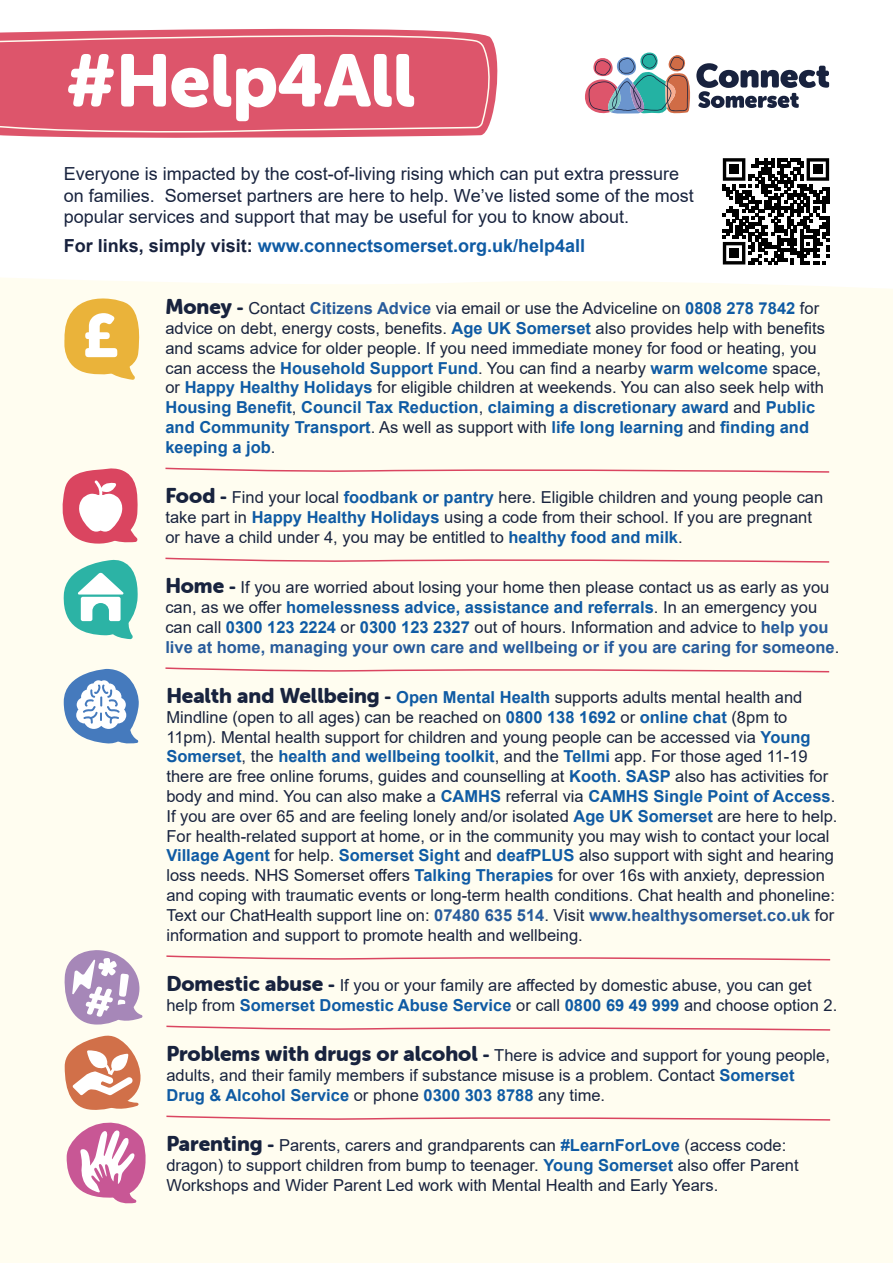
<style>
.page{position:relative;width:893px;height:1263px;background:#fff}
.page>*{position:absolute;margin:0;border:0;box-sizing:border-box;transform-origin:0 0}
.t1{font:73.5px "Museo Sans Rounded 900";color:#fff}
.t2{font:18px/21.6px "Arial";color:#18233e}
.t3{font:700 18px "Arial";color:#0f5ba4}
.t4{font:16.5px/19.8px "Arial";color:#18233e}
.s1{color:#18223e}
.s2{font-family:"Museo Sans Rounded 900";font-size:21px}
.s3{font-family:"Museo Sans Rounded 900";font-size:18px}
.s4{font-weight:700;color:#275b9b}
.s5{font-weight:700;color:#0f5ba4}
.s6{color:#17233d}
</style>
<div class="page">
<div style="left:0;top:278px;width:893px;height:985px;background:#fffdf0"></div>
<svg style="left:0;top:28px;width:498px;height:110px"></svg>
<svg style="left:585px;top:52px;width:244px;height:62px"></svg>
<div style="left:0;top:29px;width:494px;height:105px;background:#dd556b"></div>
<svg style="left:63px;top:949px;width:80px;height:75px"></svg>
<svg style="left:61px;top:290px;width:81px;height:90px"></svg>
<svg style="left:59px;top:468px;width:79px;height:79px"></svg>
<svg style="left:62px;top:560px;width:76px;height:79px"></svg>
<svg style="left:65px;top:1035px;width:76px;height:76px"></svg>
<svg style="left:66px;top:1118px;width:88px;height:86px"></svg>
<svg style="left:64px;top:669px;width:75px;height:76px"></svg>
<svg style="left:164px;top:467px;width:667px;height:6px"></svg>
<svg style="left:164px;top:557px;width:667px;height:6px"></svg>
<svg style="left:165px;top:1115px;width:667px;height:6px"></svg>
<svg style="left:164px;top:667px;width:667px;height:6px"></svg>
<svg style="left:165px;top:955px;width:667px;height:6px"></svg>
<svg style="left:165px;top:1025px;width:667px;height:6px"></svg>
<svg style="left:723px;top:158px;width:106px;height:106px"></svg>
<div style="left:729px;top:165px;width:10px;height:9px;background:#000"></div>
<div style="left:813px;top:165px;width:10px;height:9px;background:#000"></div>
<div style="left:729px;top:248px;width:10px;height:10px;background:#000"></div>
<p class="t1" style="left:66px;top:39px;width:351px">#Help4All</p>
<p class="t2" style="left:64px;top:163px;width:631px">Everyone is impacted by the cost-of-living rising which can put extra pressure on families. Somerset partners are here to help. We’ve listed some of the most popular services and support that may be useful for you to know about.</p>
<p class="t3" style="left:64px;top:233px;width:523px"><span class="s1">For links, simply visit:</span> www.connectsomerset.org.uk/help4all</p>
<p class="t4" style="left:165px;top:298px;width:661px"><span class="s2">Money</span> <span class="s3">-</span> Contact <span class="s4">Citizens Advice</span> via email or use the Adviceline on <span class="s5">0808 278 7842</span> for advice on debt, energy costs, benefits. <span class="s5">Age UK Somerset</span> <span class="s6">also provides help with benefits and scams advice for older people.</span> If you need immediate money for food or heating, you can access the <span class="s5">Household Support Fund</span>. You can find a nearby <span class="s5">warm welcome</span> space, or <span class="s5">Happy Healthy Holidays</span> for eligible children at weekends. You can also seek help with <span class="s5">Housing Benefit</span>, <span class="s5">Council Tax Reduction</span>, <span class="s5">claiming a discretionary award</span> and <span class="s5">Public and Community Transport</span>. As well as support with <span class="s5">life long learning</span> and <span class="s5">finding and keeping a job</span>.</p>
<p class="t4" style="left:165px;top:487px;width:659px"><span class="s2">Food</span> <span class="s3">-</span> Find your local <span class="s5">foodbank or pantry</span> here. Eligible children and young people can take part in <span class="s5">Happy Healthy Holidays</span> using a code from their school. If you are pregnant or have a child under 4, you may be entitled to <span class="s5">healthy food and milk</span>.</p>
<p class="t4" style="left:165px;top:577px;width:675px"><span class="s2">Home</span> <span class="s3">-</span> If you are worried about losing your home then please contact us as early as you can, as we offer <span class="s5">homelessness advice, assistance and referrals</span>. In an emergency you can call <span class="s5">0300 123 2224</span> or <span class="s5">0300 123 2327</span> out of hours. Information and advice to <span class="s4">help you live at home, managing your own care and wellbeing or if you are caring for someone</span>.</p>
<p class="t4" style="left:166px;top:687px;width:673px"><span class="s2">Health and Wellbeing</span> <span class="s3">-</span> <span class="s5">Open Mental Health</span> supports adults mental health and Mindline (open to all ages) can be reached on <span class="s5">0800 138 1692</span> or <span class="s5">online chat</span> (8pm to 11pm). Mental health support for children and young people can be accessed via <span class="s5">Young Somerset</span>, the <span class="s5">health and wellbeing toolkit</span>, and the <span class="s5">Tellmi</span> app. For those aged 11-19 there are free online forums, guides and counselling at <span class="s5">Kooth</span>. <span class="s5">SASP</span> also has activities for body and mind. You can also make a <span class="s5">CAMHS</span> referral via <span class="s5">CAMHS Single Point of Access</span>.<br>If you are over 65 and are feeling lonely and/or isolated <span class="s5">Age UK Somerset</span> are here to help.<br>For health-related support at home, or in the community you may wish to contact your local <span class="s5">Village Agent</span> for help. <span class="s5">Somerset Sight</span> and <span class="s5">deafPLUS</span> also support with sight and hearing loss needs. NHS Somerset offers <span class="s5">Talking Therapies</span> for over 16s with anxiety, depression and coping with traumatic events or long-term health conditions. Chat health and phoneline:<br>Text our ChatHealth support line on: <span class="s4">07480 635 514</span><span class="s1">. Visit</span> <span class="s4">www.healthysomerset.co.uk</span> <span class="s1">for information and support to promote health and wellbeing.</span></p>
<p class="t4" style="left:166px;top:975px;width:672px"><span class="s2">Domestic abuse</span> <span class="s3">-</span> If you or your family are affected by domestic abuse, you can get help from <span class="s5">Somerset Domestic Abuse Service</span> or call <span class="s5">0800 69 49 999</span> and choose option 2.</p>
<p class="t4" style="left:166px;top:1045px;width:665px"><span class="s2">Problems with drugs or alcohol</span> <span class="s3">-</span> There is advice and support for young people, adults, and their family members if substance misuse is a problem. Contact <span class="s5">Somerset<br>Drug &amp; Alcohol Service</span> or phone <span class="s5">0300 303 8788</span> any time.</p>
<p class="t4" style="left:166px;top:1135px;width:634px"><span class="s2">Parenting</span> <span class="s3">-</span> Parents, carers and grandparents can <span class="s5">#LearnForLove</span> (access code: dragon) to support children from bump to teenager. <span class="s5">Young Somerset</span> also offer Parent<br>Workshops and Wider Parent Led work with Mental Health and Early Years.</p>
</div>
